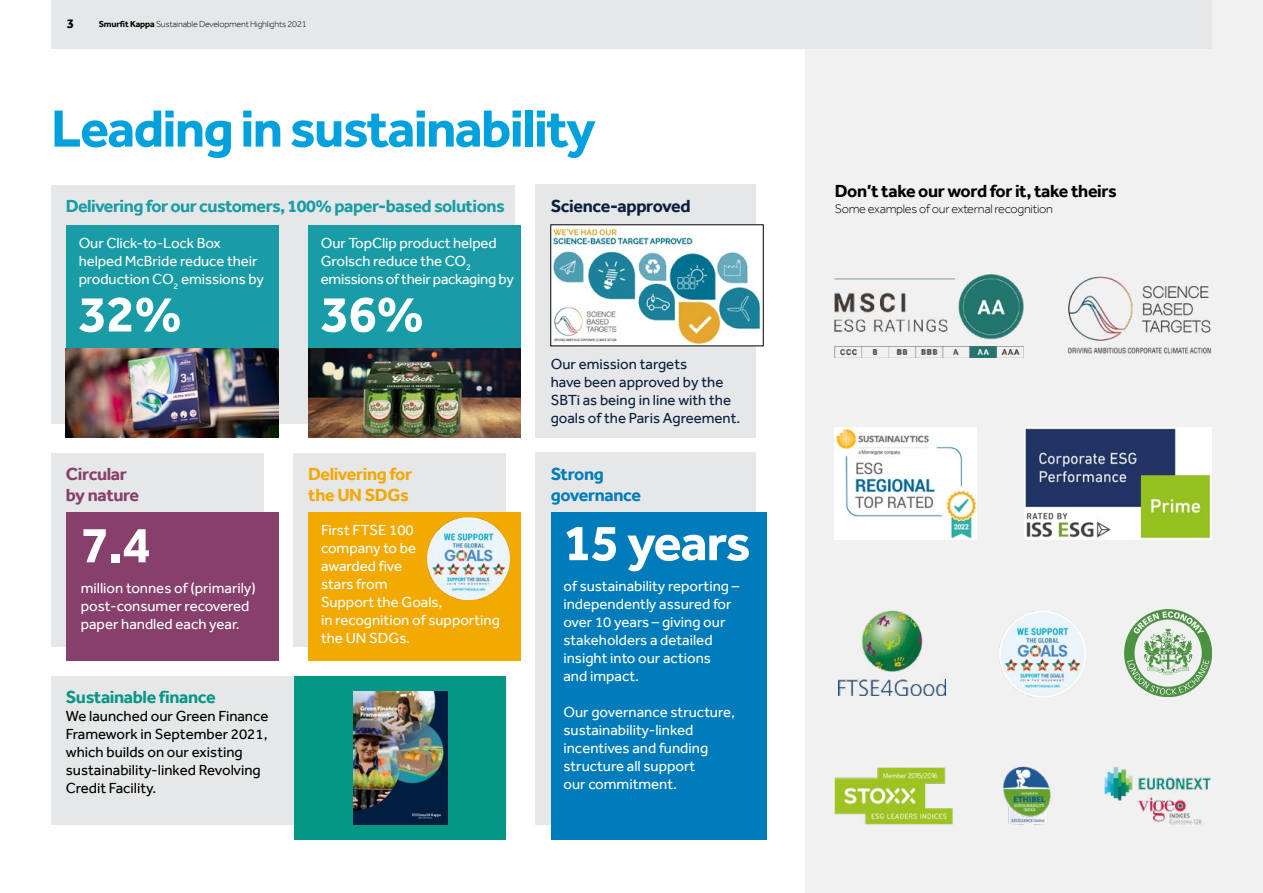
<style>
.page{position:relative;width:1263px;height:893px;background:#fff}
.page>*{position:absolute;margin:0;border:0;box-sizing:border-box;transform-origin:0 0}
.t1{font:700 54px "Effra";letter-spacing:-.03em;color:#01a1dd}
.t2{font:700 52.5px "Effra";letter-spacing:-.02em;color:#fff}
.t3{font:700 18px "Effra";letter-spacing:-.025em;color:#199ca6}
.t4{font:700 18px "Effra";letter-spacing:-.02em;color:#000}
.t5{font:700 18px/21px "Effra";letter-spacing:-.02em;color:#f2a900}
.t6{font:700 18px "Effra";letter-spacing:-.02em;color:#059786}
.t7{font:700 18px/21px "Effra";letter-spacing:-.02em;color:#87406b}
.t8{font:700 18px "Effra";letter-spacing:-.02em;color:#0b1f3e}
.t9{font:700 18px/21px "Effra";letter-spacing:-.02em;color:#007cba}
.t10{font:15px/18px "Effra";color:#fff}
.t11{font:15px/18px "Effra";color:#000}
.t12{font:15px/18px "Effra";color:#0b1f3e}
.t13{font:700 13.5px "Effra";color:#000}
.t14{font:300 12.75px "Effra";letter-spacing:-.02em;color:#000}
.t15{font:300 9px "Effra";letter-spacing:-.02em;color:#000}
.s1{font-weight:700}
</style>
<div class="page">
<div style="left:805px;top:0;width:458px;height:893px;background:#f1f1f2"></div>
<div style="left:51px;top:0;width:1161px;height:49px;background:#e6e7e8"></div>
<img style="left:1003px;top:766px;width:48px;height:59px">
<img style="left:834px;top:767px;width:119px;height:58px">
<img style="left:1104px;top:767px;width:106px;height:58px">
<img style="left:838px;top:610px;width:107px;height:85px">
<img style="left:1024px;top:427px;width:188px;height:113px">
<img style="left:999px;top:611px;width:84px;height:86px">
<svg style="left:1124px;top:609px;width:88px;height:88px"></svg>
<img style="left:835px;top:274px;width:188px;height:84px">
<img style="left:835px;top:427px;width:142px;height:113px">
<img style="left:1068px;top:276px;width:143px;height:78px">
<div style="left:51px;top:453px;width:213px;height:193px;background:#e6e7e8"></div>
<div style="left:51px;top:185px;width:463px;height:238px;background:#e6e7e8"></div>
<div style="left:51px;top:676px;width:455px;height:149px;background:#e6e7e8"></div>
<div style="left:293px;top:453px;width:213px;height:193px;background:#e6e7e8"></div>
<div style="left:536px;top:185px;width:220px;height:253px;background:#e6e7e8"></div>
<div style="left:536px;top:453px;width:220px;height:372px;background:#e6e7e8"></div>
<div style="left:295px;top:676px;width:211px;height:164px;background:#059786"></div>
<img style="left:353px;top:691px;width:95px;height:134px">
<div style="left:66px;top:225px;width:213px;height:124px;background:#199ca6"></div>
<img style="left:66px;top:349px;width:213px;height:89px">
<div style="left:66px;top:512px;width:213px;height:149px;background:#87406b"></div>
<div style="left:308px;top:225px;width:213px;height:124px;background:#199ca6"></div>
<div style="left:551px;top:512px;width:216px;height:328px;background:#007cba"></div>
<div style="left:308px;top:512px;width:213px;height:149px;background:#f2a900"></div>
<img style="left:308px;top:349px;width:213px;height:89px">
<img style="left:426px;top:517px;width:85px;height:84px">
<div style="left:999px;top:611px;width:87px;height:87px;border:2px solid #fff;border-radius:50%"></div>
<img style="left:553px;top:227px;width:208px;height:117px">
<p class="t13" style="left:67px;top:15px;width:9px">3</p>
<p class="t15" style="left:99px;top:19px;width:209px"><span class="s1">Smurfit Kappa</span> Sustainable Development Highlights 2021</p>
<h1 class="t1" style="left:51px;top:96px;width:546px">Leading in sustainability</h1>
<p class="t3" style="left:66px;top:195px;width:440px">Delivering for our customers, 100% paper-based solutions</p>
<p class="t10" style="left:79px;top:233px;width:187px">Our Click-to-Lock Box helped McBride reduce their production CO<sub>2</sub> emissions by</p>
<h2 class="t2" style="left:79px;top:282px;width:105px">32%</h2>
<p class="t10" style="left:321px;top:233px;width:195px">Our TopClip product helped<br>Grolsch reduce the CO<sub>2 </sub>emissions of their packaging by</p>
<h2 class="t2" style="left:321px;top:282px;width:105px">36%</h2>
<p class="t7" style="left:66px;top:463px;width:75px">Circular by nature</p>
<h2 class="t2" style="left:81px;top:513px;width:72px">7.4</h2>
<p class="t10" style="left:81px;top:579px;width:176px">million tonnes of (primarily) post-consumer recovered paper handled each year.</p>
<p class="t6" style="left:66px;top:686px;width:151px">Sustainable finance</p>
<p class="t11" style="left:66px;top:707px;width:204px">We launched our Green Finance<br>Framework in September 2021, which builds on our existing sustainability-linked Revolving<br>Credit Facility.</p>
<p class="t5" style="left:308px;top:463px;width:105px">Delivering for the UN SDGs</p>
<p class="t10" style="left:321px;top:521px;width:180px">First FTSE 100<br>company to be<br>awarded five<br>stars from<br>Support the Goals,<br>in recognition of supporting the UN SDGs.</p>
<p class="t8" style="left:551px;top:195px;width:142px">Science-approved</p>
<p class="t12" style="left:551px;top:355px;width:191px">Our emission targets<br>have been approved by the<br>SBTi as being in line with the goals of the Paris Agreement.</p>
<p class="t9" style="left:551px;top:463px;width:92px">Strong governance</p>
<h2 class="t2" style="left:563px;top:511px;width:189px">15 years</h2>
<p class="t10" style="left:563px;top:577px;width:177px">of sustainability reporting – independently assured for over 10 years – giving our stakeholders a detailed insight into our actions<br>and impact.</p>
<p class="t10" style="left:563px;top:703px;width:173px">Our governance structure, sustainability-linked incentives and funding structure all support<br>our commitment.</p>
<p class="t4" style="left:835px;top:180px;width:283px">Don’t take our word for it, take theirs</p>
<p class="t14" style="left:835px;top:201px;width:219px">Some examples of our external recognition</p>
</div>
